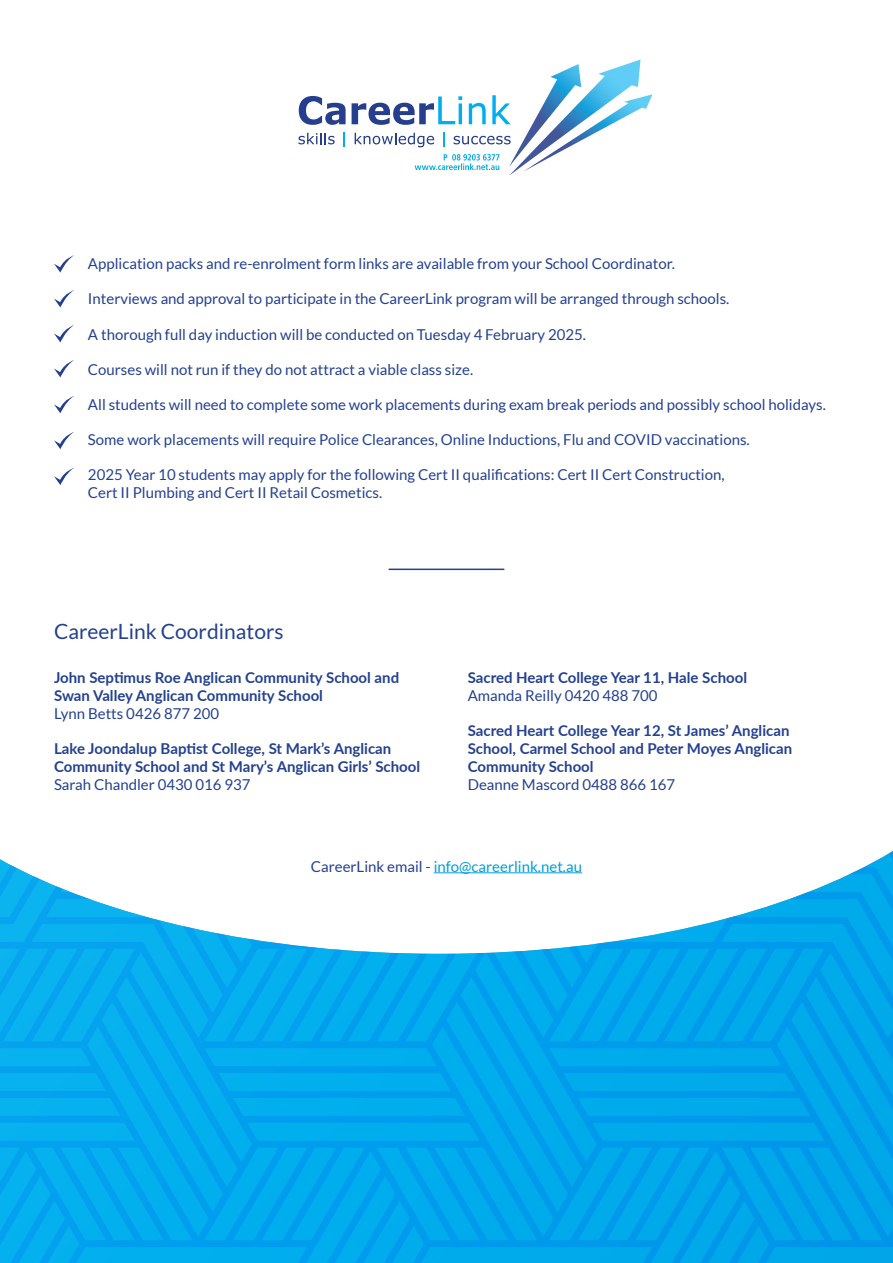
<style>
.page{position:relative;width:893px;height:1263px;background:#fff}
.page>*{position:absolute;margin:0;border:0;box-sizing:border-box;transform-origin:0 0}
.t1{font:21px "Lato";color:#24418f}
.t2{font:15px/18px "Lato";color:#24418f}
.t3{font:700 15px/18px "Lato";color:#24418f}
.t4{font:15px "Lato";color:#009ede}
.s1{font-weight:400}
.s2{color:#24418f}
</style>
<div class="page">
<svg style="left:54px;top:255px;width:20px;height:18px"></svg>
<svg style="left:54px;top:290px;width:20px;height:17px"></svg>
<svg style="left:54px;top:325px;width:20px;height:17px"></svg>
<svg style="left:54px;top:360px;width:20px;height:17px"></svg>
<svg style="left:54px;top:396px;width:20px;height:17px"></svg>
<svg style="left:54px;top:432px;width:20px;height:17px"></svg>
<svg style="left:54px;top:468px;width:20px;height:17px"></svg>
<svg style="left:299px;top:96px;width:47px;height:29px"></svg>
<svg style="left:298px;top:133px;width:37px;height:11px"></svg>
<svg style="left:344px;top:133px;width:1px;height:14px"></svg>
<svg style="left:352px;top:60px;width:300px;height:115px"></svg>
<svg style="left:0;top:851px;width:893px;height:412px;fill:#00acee"></svg>
<hr style="left:389px;top:569px;width:115px;height:1px;background:#24418f">
<p class="t2" style="left:88px;top:255px;width:589px">Application packs and re-enrolment form links are available from your School Coordinator.</p>
<p class="t2" style="left:88px;top:290px;width:643px">Interviews and approval to participate in the CareerLink program will be arranged through schools.</p>
<p class="t2" style="left:88px;top:325px;width:500px">A thorough full day induction will be conducted on Tuesday 4 February 2025.</p>
<p class="t2" style="left:88px;top:360px;width:387px">Courses will not run if they do not attract a viable class size.</p>
<p class="t2" style="left:88px;top:395px;width:739px">All students will need to complete some work placements during exam break periods and possibly school holidays.</p>
<p class="t2" style="left:88px;top:430px;width:663px">Some work placements will require Police Clearances, Online Inductions, Flu and COVID vaccinations.</p>
<p class="t2" style="left:88px;top:465px;width:638px">2025 Year 10 students may apply for the following Cert II qualifications: Cert II Cert Construction,<br>Cert II Plumbing and Cert II Retail Cosmetics.</p>
<h1 class="t1" style="left:54px;top:620px;width:231px">CareerLink Coordinators</h1>
<p class="t3" style="left:54px;top:668px;width:347px">John Septimus Roe Anglican Community School and<br>Swan Valley Anglican Community School<br><span class="s1">Lynn Betts 0426 877 200</span></p>
<p class="t3" style="left:54px;top:739px;width:368px">Lake Joondalup Baptist College, St Mark’s Anglican<br>Community School and St Mary’s Anglican Girls’ School<br><span class="s1">Sarah Chandler 0430 016 937</span></p>
<p class="t3" style="left:468px;top:668px;width:281px">Sacred Heart College Year 11, Hale School<br><span class="s1">Amanda Reilly 0420 488 700</span></p>
<p class="t3" style="left:468px;top:721px;width:326px">Sacred Heart College Year 12, St James’ Anglican School, Carmel School and Peter Moyes Anglican Community School<br><span class="s1">Deanne Mascord 0488 866 167</span></p>
<p class="t4" style="left:311px;top:858px;width:273px"><span class="s2">CareerLink email -</span> info@careerlink.net.au</p>
</div>
